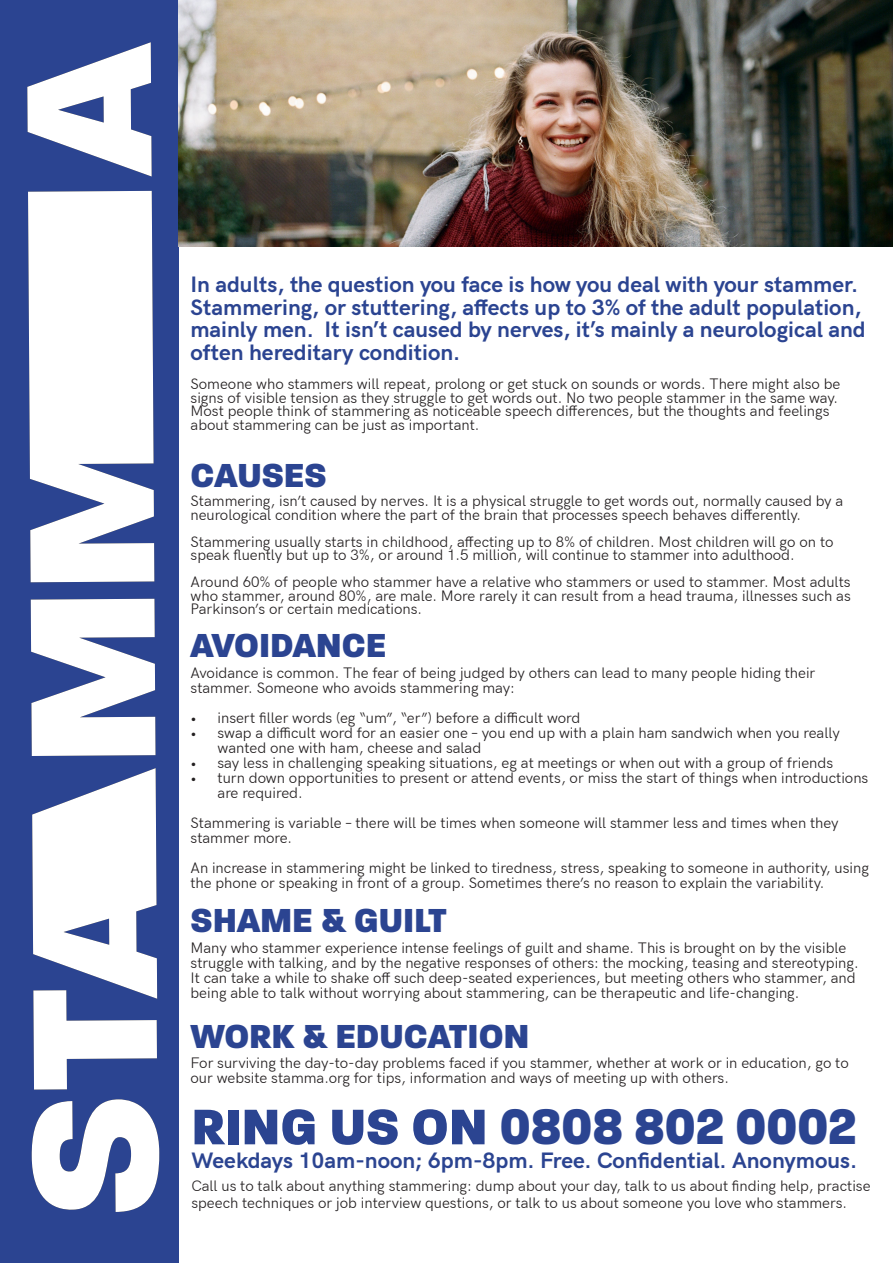
<style>
.page{position:relative;width:893px;height:1263px;background:#fff}
.page>*{position:absolute;margin:0;border:0;box-sizing:border-box;transform-origin:0 0}
.t1{font:800 54px "Paralucent";color:#2b4491}
.t2{font:800 36px "Paralucent";color:#2b4491}
.t3{font:700 22.5px/22.5px "HK Grotesk";color:#2b4491}
.t4{font:15px/15px "HK Grotesk";color:#231f20}
</style>
<div class="page">
<div style="left:0;top:0;width:179px;height:1263px;background:#2b4491"></div>
<img style="left:179px;top:0;width:714px;height:246px">
<svg style="left:31px;top:1099px;width:129px;height:113px"></svg>
<svg style="left:32px;top:768px;width:125px;height:321px"></svg>
<svg style="left:31px;top:599px;width:125px;height:157px"></svg>
<svg style="left:28px;top:191px;width:126px;height:391px;background:#e6e9f1"></svg>
<svg style="left:27px;top:42px;width:125px;height:135px"></svg>
<h3 class="t3" style="left:191px;top:276px;width:677px">In adults, the question you face is how you deal with your stammer.<br>Stammering, or stuttering, affects up to 3% of the adult population, mainly men. It isn’t caused by nerves, it’s mainly a neurological and often hereditary condition.</h3>
<p class="t4" style="left:191px;top:380px;width:651px;line-height:13.5px">Someone who stammers will repeat, prolong or get stuck on sounds or words. There might also be signs of visible tension as they struggle to get words out. No two people stammer in the same way.<br>Most people think of stammering as noticeable speech differences, but the thoughts and feelings about stammering can be just as important.</p>
<h2 class="t2" style="left:191px;top:460px;width:137px">CAUSES</h2>
<p class="t4" style="left:191px;top:496px;width:654px;line-height:13.5px">Stammering, isn’t caused by nerves. It is a physical struggle to get words out, normally caused by a neurological condition where the part of the brain that processes speech behaves differently.</p>
<p class="t4" style="left:191px;top:537px;width:644px;line-height:13.5px">Stammering usually starts in childhood, affecting up to 8% of children. Most children will go on to speak fluently but up to 3%, or around 1.5 million, will continue to stammer into adulthood.</p>
<p class="t4" style="left:191px;top:577px;width:662px;line-height:13.5px;text-align:justify">Around 60% of people who stammer have a relative who stammers or used to stammer. Most adults who stammer, around 80%, are male. More rarely it can result from a head trauma, illnesses such as Parkinson’s or certain medications.</p>
<h2 class="t2" style="left:191px;top:630px;width:197px">AVOIDANCE</h2>
<p class="t4" style="left:191px;top:668px;width:626px">Avoidance is common. The fear of being judged by others can lead to many people hiding their stammer. Someone who avoids stammering may:</p>
<p class="t4" style="left:191px;top:713px;width:391px">• insert filler words (eg “um”, “er”) before a difficult word</p>
<p class="t4" style="left:218px;top:728px;width:624px;text-indent:-27px">• swap a difficult word for an easier one – you end up with a plain ham sandwich when you really wanted one with ham, cheese and salad</p>
<p class="t4" style="left:191px;top:758px;width:644px">• say less in challenging speaking situations, eg at meetings or when out with a group of friends</p>
<p class="t4" style="left:218px;top:773px;width:652px;text-indent:-27px">• turn down opportunities to present or attend events, or miss the start of things when introductions are required.</p>
<p class="t4" style="left:191px;top:818px;width:649px">Stammering is variable – there will be times when someone will stammer less and times when they stammer more.</p>
<p class="t4" style="left:191px;top:863px;width:680px">An increase in stammering might be linked to tiredness, stress, speaking to someone in authority, using the phone or speaking in front of a group. Sometimes there’s no reason to explain the variability.</p>
<h2 class="t2" style="left:191px;top:904px;width:258px">SHAME &amp; GUILT</h2>
<p class="t4" style="left:191px;top:942px;width:670px">Many who stammer experience intense feelings of guilt and shame. This is brought on by the visible struggle with talking, and by the negative responses of others: the mocking, teasing and stereotyping.<br>It can take a while to shake off such deep-seated experiences, but meeting others who stammer, and being able to talk without worrying about stammering, can be therapeutic and life-changing.</p>
<h2 class="t2" style="left:191px;top:1021px;width:341px">WORK &amp; EDUCATION</h2>
<p class="t4" style="left:191px;top:1057px;width:660px">For surviving the day-to-day problems faced if you stammer, whether at work or in education, go to our website stamma.org for tips, information and ways of meeting up with others.</p>
<h1 class="t1" style="left:191px;top:1104px;width:667px">RING US ON 0808 802 0002</h1>
<h3 class="t3" style="left:191px;top:1153px;width:667px">Weekdays 10am-noon; 6pm-8pm. Free. Confidential. Anonymous.</h3>
<p class="t4" style="left:191px;top:1180px;width:681px;line-height:16.5px">Call us to talk about anything stammering: dump about your day, talk to us about finding help, practise speech techniques or job interview questions, or talk to us about someone you love who stammers.</p>
</div>
